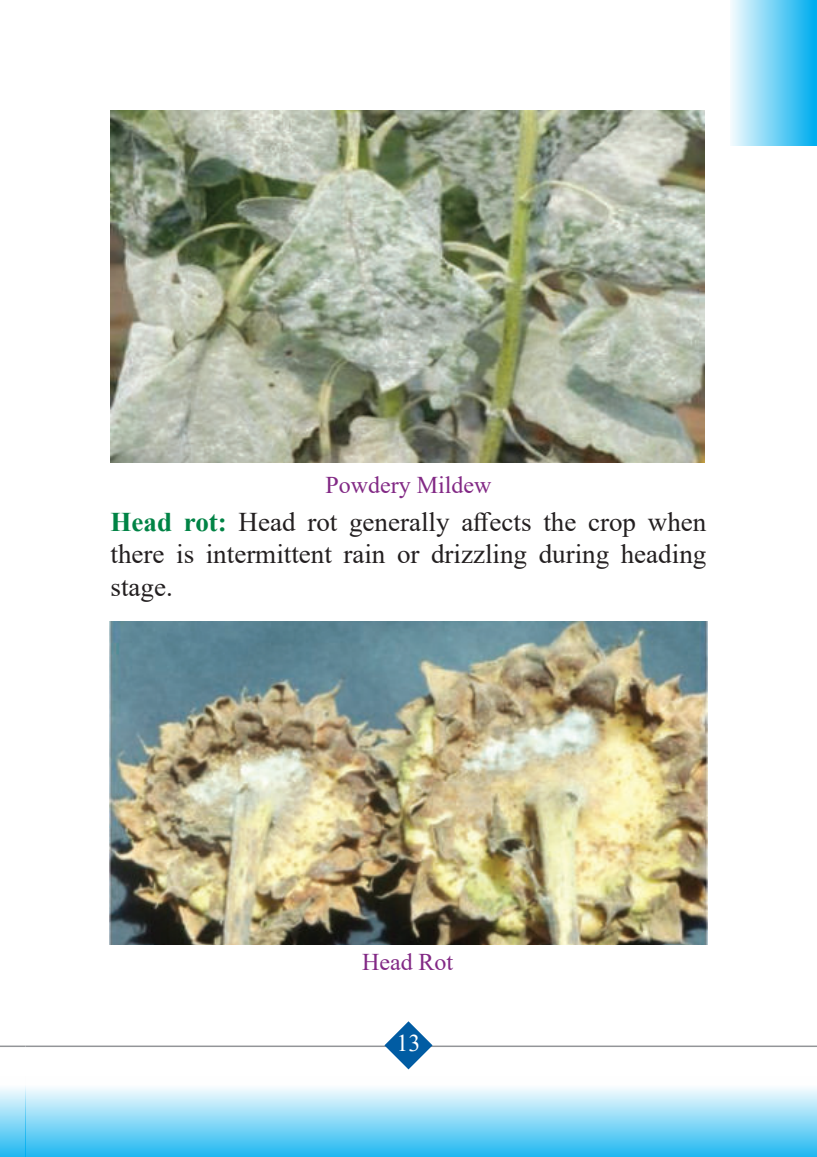
<style>
.page{position:relative;width:817px;height:1157px;background:#fff}
.page>*{position:absolute;margin:0;border:0;box-sizing:border-box;transform-origin:0 0}
.t1{font:27px/32.4px "Times New Roman";color:#231f20;text-align:justify}
.t2{font:24px "Times New Roman";color:#822985}
.t3{font:24px "Times New Roman";color:#fff}
.s1{font-weight:700;color:#008345}
</style>
<div class="page">
<div style="left:0;top:1076px;width:26px;height:81px;background:linear-gradient(to bottom,#fff,#20b8f1)"></div>
<div style="left:730px;top:0;width:86px;height:145px;background:linear-gradient(to right,#f5fbfe,#00adef)"></div>
<hr style="left:0;top:1045px;width:26px;height:2px;background:#939598">
<div style="left:26px;top:1076px;width:790px;height:81px;background:linear-gradient(to bottom,#fff,#20b8f1)"></div>
<hr style="left:26px;top:1045px;width:790px;height:2px;background:#939598">
<svg style="left:384px;top:1021px;width:48px;height:48px"></svg>
<img style="left:110px;top:621px;width:597px;height:323px">
<img style="left:111px;top:111px;width:593px;height:351px">
<p class="t2" style="left:325px;top:468px;width:167px">Powdery Mildew</p>
<p class="t1" style="left:111px;top:505px;width:597px"><span class="s1">Head rot:</span> Head rot generally affects the crop when there is intermittent rain or drizzling during heading stage.</p>
<p class="t2" style="left:362px;top:953px;width:93px">Head Rot</p>
<p class="t3" style="left:396px;top:1034px;width:25px">13</p>
</div>
